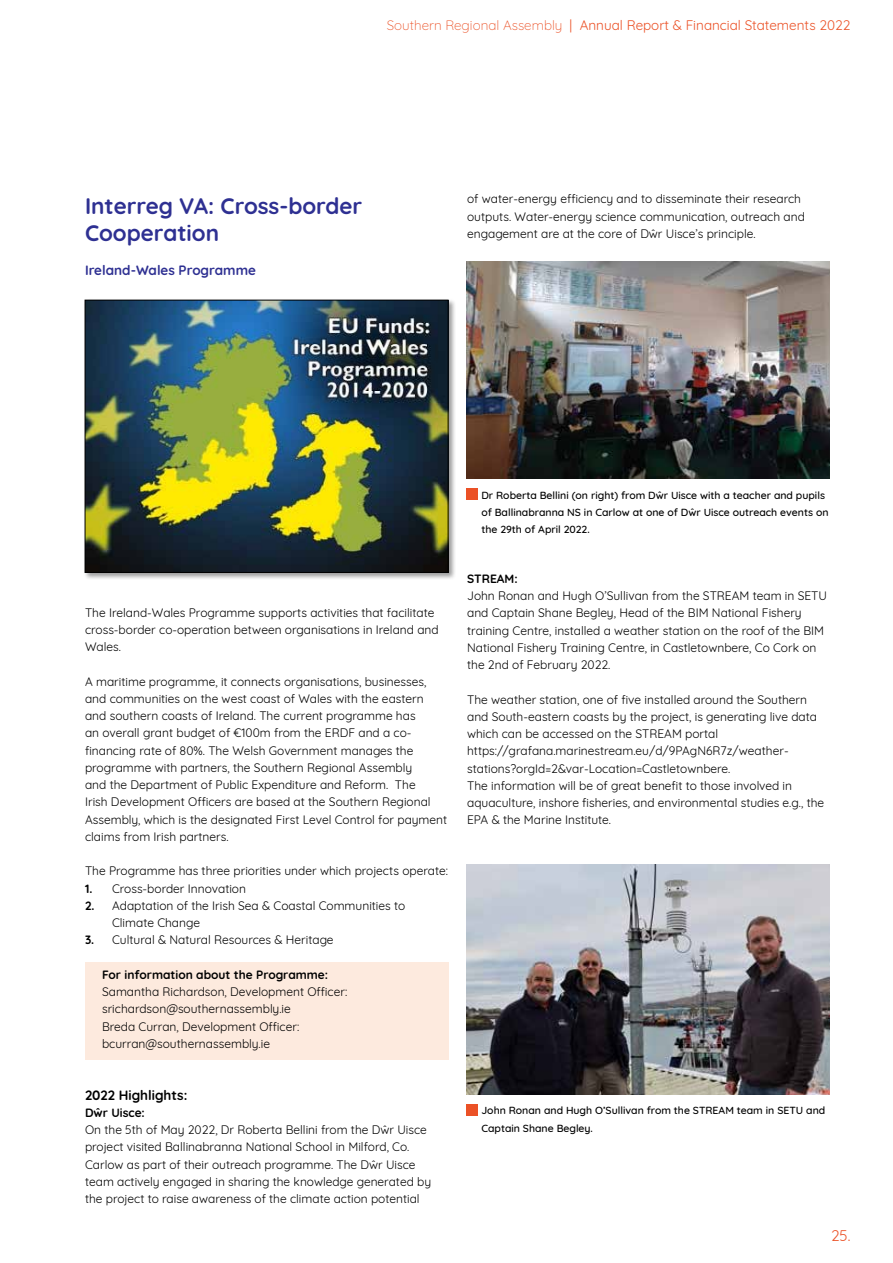
<style>
.page{position:relative;width:893px;height:1263px;background:#fff}
.page>*{position:absolute;margin:0;border:0;box-sizing:border-box;transform-origin:0 0}
.t1{font:700 22.5px/27px "Quicksand";color:#2e3092}
.t2{font:15px "Quicksand";color:#eb5126}
.t3{font:13.5px "Quicksand";color:#eb5126}
.t4{font:700 13.5px "Quicksand";color:#2e3092}
.t5{font:700 13.5px "Quicksand";color:#000}
.t6{font:12px/17.2px "Quicksand";color:#000}
.t7{font:700 12px "Quicksand";color:#000}
.t8{font:500 10.5px/17.2px "Quicksand";color:#000}
.s1{font-weight:300}
.s2{font-weight:700}
</style>
<div class="page">
<div style="left:85px;top:962px;width:363px;height:98px;background:#fdeade"></div>
<div style="left:83px;top:298px;width:373px;height:282px;background:#000;opacity:.4"></div>
<img style="left:87px;top:302px;width:359px;height:269px">
<div style="left:85px;top:300px;width:363px;height:273px;border:1px solid #000"></div>
<div style="left:466px;top:488px;width:12px;height:12px;background:#eb5126"></div>
<img style="left:466px;top:261px;width:363px;height:217px">
<img style="left:466px;top:865px;width:363px;height:229px">
<div style="left:466px;top:1104px;width:12px;height:12px;background:#eb5126"></div>
<p class="t3" style="left:387px;top:15px;width:465px"><span class="s1">Southern Regional Assembly</span> | Annual Report &amp; Financial Statements 2022</p>
<h1 class="t1" style="left:85px;top:190px;width:279px">Interreg VA: Cross-border<br>Cooperation</h1>
<p class="t4" style="left:85px;top:259px;width:172px">Ireland-Wales Programme</p>
<p class="t6" style="left:467px;top:189px;width:339px">of water-energy efficiency and to disseminate their research outputs. Water-energy science communication, outreach and engagement are at the core of Dŵr Uisce’s principle.</p>
<p class="t8" style="left:481px;top:485px;width:349px">Dr Roberta Bellini (on right) from Dŵr Uisce with a teacher and pupils of Ballinabranna NS in Carlow at one of Dŵr Uisce outreach events on the 29th of April 2022.</p>
<p class="t6" style="left:85px;top:602px;width:355px">The Ireland-Wales Programme supports activities that facilitate cross-border co-operation between organisations in Ireland and<br>Wales.</p>
<p class="t6" style="left:85px;top:671px;width:364px">A maritime programme, it connects organisations, businesses, and communities on the west coast of Wales with the eastern and southern coasts of Ireland. The current programme has<br>an overall grant budget of €100m from the ERDF and a co&shy;financing rate of 80%. The Welsh Government manages the programme with partners, the Southern Regional Assembly<br>and the Department of Public Expenditure and Reform. The<br>Irish Development Officers are based at the Southern Regional Assembly, which is the designated First Level Control for payment claims from Irish partners.</p>
<p class="t6" style="left:85px;top:861px;width:364px">The Programme has three priorities under which projects operate:</p>
<p class="t6" style="left:85px;top:878px;width:162px"><span class="s2">1.</span> Cross-border Innovation</p>
<p class="t6" style="left:112px;top:896px;width:295px;text-indent:-27px"><span class="s2">2.</span> Adaptation of the Irish Sea &amp; Coastal Communities to<br>Climate Change</p>
<p class="t6" style="left:85px;top:930px;width:250px"><span class="s2">3.</span> Cultural &amp; Natural Resources &amp; Heritage</p>
<p class="t7" style="left:102px;top:965px;width:228px">For information about the Programme:</p>
<p class="t6" style="left:102px;top:982px;width:247px">Samantha Richardson, Development Officer: srichardson@southernassembly.ie<br>Breda Curran, Development Officer: bcurran@southernassembly.ie</p>
<p class="t5" style="left:85px;top:1084px;width:104px">2022 Highlights:</p>
<p class="t7" style="left:85px;top:1103px;width:61px">Dŵr Uisce:</p>
<p class="t6" style="left:85px;top:1120px;width:348px">On the 5th of May 2022, Dr Roberta Bellini from the Dŵr Uisce project visited Ballinabranna National School in Milford, Co.<br>Carlow as part of their outreach programme. The Dŵr Uisce team actively engaged in sharing the knowledge generated by the project to raise awareness of the climate action potential</p>
<p class="t7" style="left:467px;top:569px;width:52px">STREAM:</p>
<p class="t6" style="left:467px;top:586px;width:361px">John Ronan and Hugh O’Sullivan from the STREAM team in SETU and Captain Shane Begley, Head of the BIM National Fishery training Centre, installed a weather station on the roof of the BIM National Fishery Training Centre, in Castletownbere, Co Cork on the 2nd of February 2022.</p>
<p class="t6" style="left:467px;top:689px;width:359px">The weather station, one of five installed around the Southern and South-eastern coasts by the project, is generating live data which can be accessed on the STREAM portal https://grafana.marinestream.eu/d/9PAgN6R7z/weather&shy;stations?orgId=2&amp;var-Location=Castletownbere.<br>The information will be of great benefit to those involved in aquaculture, inshore fisheries, and environmental studies e.g., the EPA &amp; the Marine Institute.</p>
<p class="t8" style="left:481px;top:1101px;width:345px">John Ronan and Hugh O’Sullivan from the STREAM team in SETU and<br>Captain Shane Begley.</p>
<p class="t2" style="left:831px;top:1224px;width:21px">25.</p>
</div>
